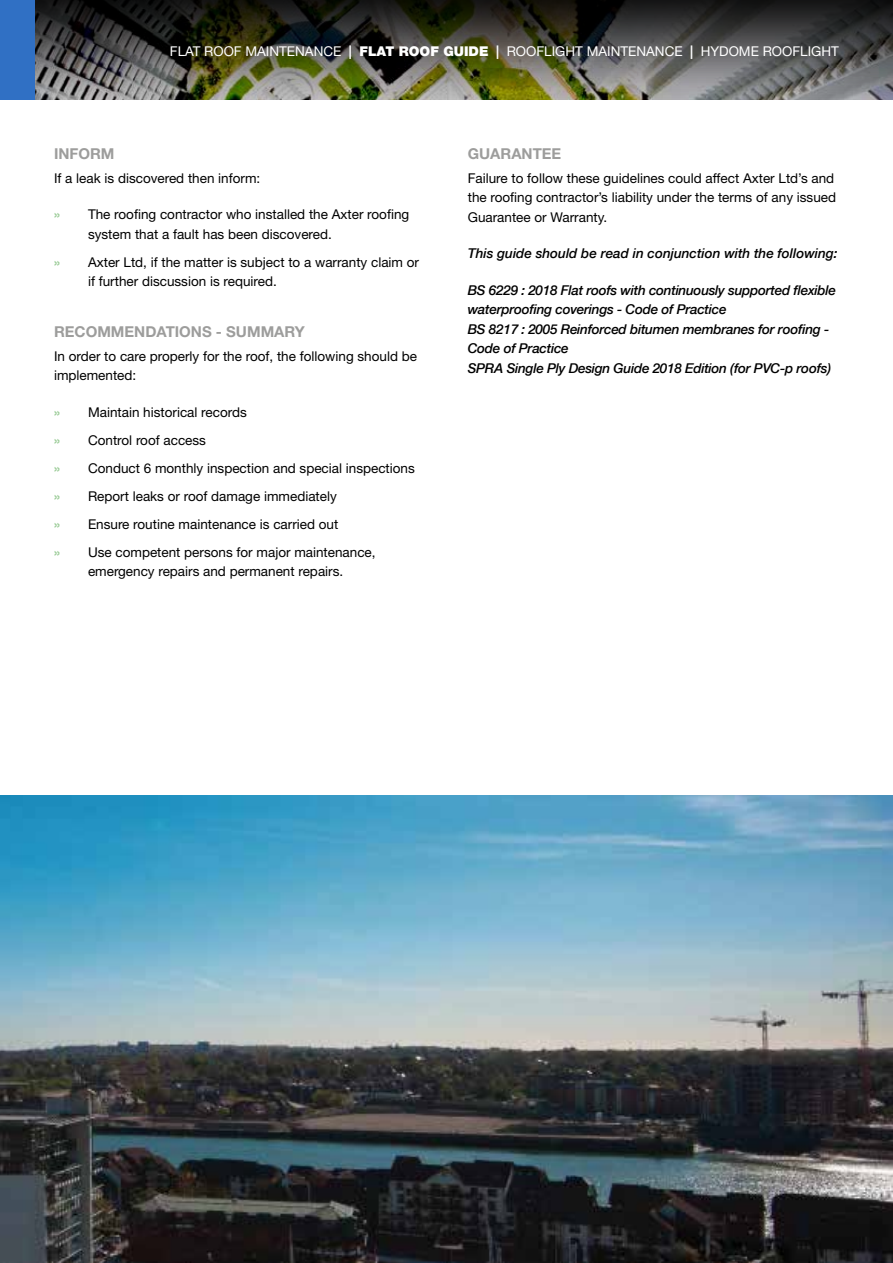
<style>
.page{position:relative;width:893px;height:1263px;background:#fff}
.page>*{position:absolute;margin:0;border:0;box-sizing:border-box;transform-origin:0 0}
.t1{font:700 15px "Helvetica Neue East A";color:#9d9d9c}
.t2{font:13.5px/19.5px "Helvetica Neue";color:#000}
.t3{font:italic 500 13.5px/19.5px "Helvetica Neue";letter-spacing:-.02em;color:#000}
.t4{font:13.5px "Helvetica Neue";color:#fff}
.t5{font:italic 500 13.5px "Helvetica Neue";color:#000}
.s1{font-weight:700}
.s2{font-weight:900}
.s3{font-family:"Helvetica Neue East A";font-weight:700;color:#9dcd9a}
</style>
<div class="page">
<img style="left:0;top:796px;width:893px;height:467px">
<img style="left:34px;top:0;width:859px;height:99px">
<div style="left:0;top:0;width:34px;height:99px;background:#3070c4"></div>
<p class="t4" style="left:170px;top:43px;width:670px">FLAT ROOF MAINTENANCE <span class="s1">|</span> <span class="s2">FLAT ROOF GUIDE</span> <span class="s1">|</span> ROOFLIGHT MAINTENANCE <span class="s1">|</span> HYDOME ROOFLIGHT</p>
<p class="t1" style="left:54px;top:144px;width:62px">INFORM</p>
<p class="t2" style="left:54px;top:168px;width:208px">If a leak is discovered then inform:</p>
<p class="t2" style="left:88px;top:205px;width:323px;text-indent:-34px"><span class="s3">»</span> The roofing contractor who installed the Axter roofing system that a fault has been discovered.</p>
<p class="t2" style="left:88px;top:252px;width:333px;text-indent:-34px"><span class="s3">»</span> Axter Ltd, if the matter is subject to a warranty claim or if further discussion is required.</p>
<p class="t1" style="left:54px;top:323px;width:252px">RECOMMENDATIONS - SUMMARY</p>
<p class="t2" style="left:54px;top:346px;width:365px">In order to care properly for the roof, the following should be implemented:</p>
<p class="t2" style="left:54px;top:398px;width:362px;line-height:28px"><span class="s3">»</span> Maintain historical records<br><span class="s3">»</span> Control roof access<br><span class="s3">»</span> Conduct 6 monthly inspection and special inspections <span class="s3">»</span> Report leaks or roof damage immediately<br><span class="s3">»</span> Ensure routine maintenance is carried out<br><span class="s3">»</span> Use competent persons for major maintenance,</p>
<p class="t2" style="left:88px;top:562px;width:257px">emergency repairs and permanent repairs.</p>
<p class="t1" style="left:468px;top:144px;width:95px">GUARANTEE</p>
<p class="t2" style="left:468px;top:168px;width:370px">Failure to follow these guidelines could affect Axter Ltd’s and the roofing contractor’s liability under the terms of any issued<br>Guarantee or Warranty.</p>
<p class="t5" style="left:468px;top:242px;width:371px">This guide should be read in conjunction with the following:</p>
<p class="t3" style="left:468px;top:279px;width:370px">BS 6229 : 2018 Flat roofs with continuously supported flexible waterproofing coverings - Code of Practice<br>BS 8217 : 2005 Reinforced bitumen membranes for roofing - Code of Practice<br>SPRA Single Ply Design Guide 2018 Edition (for PVC-p roofs)</p>
</div>
